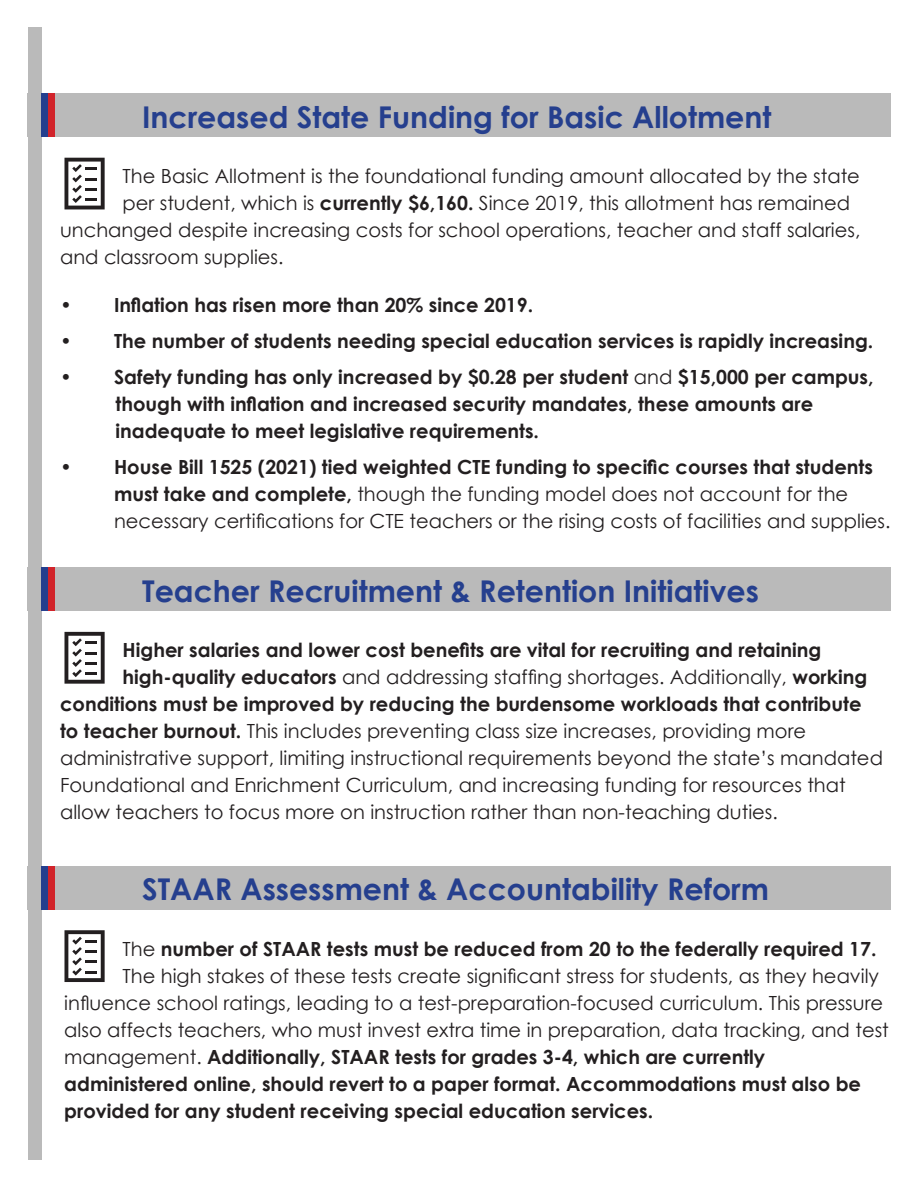
<style>
.page{position:relative;width:918px;height:1188px;background:#fff}
.page>*{position:absolute;margin:0;border:0;box-sizing:border-box;transform-origin:0 0}
.t1{font:700 30px "Century Gothic";color:#253f8e}
.t2{font:19.5px/27px "Century Gothic";color:#231f20}
.t3{font:700 19.5px/27px "Century Gothic";color:#231f20}
.s1{font-weight:700}
.s2{font-weight:400}
</style>
<div class="page">
<div style="left:28px;top:94px;width:863px;height:43px;background:#bababa"></div>
<div style="left:28px;top:28px;width:13px;height:1132px;background:#bababa"></div>
<div style="left:41px;top:94px;width:7px;height:43px;background:#253f8e"></div>
<div style="left:48px;top:94px;width:7px;height:43px;background:#d1232a"></div>
<div style="left:28px;top:568px;width:863px;height:43px;background:#bababa"></div>
<div style="left:41px;top:568px;width:7px;height:43px;background:#253f8e"></div>
<div style="left:48px;top:568px;width:7px;height:43px;background:#d1232a"></div>
<div style="left:28px;top:866px;width:863px;height:43px;background:#bababa"></div>
<div style="left:41px;top:866px;width:7px;height:43px;background:#253f8e"></div>
<div style="left:48px;top:866px;width:7px;height:43px;background:#d1232a"></div>
<svg style="left:64px;top:158px;width:41px;height:51px"></svg>
<svg style="left:64px;top:632px;width:41px;height:52px"></svg>
<svg style="left:64px;top:930px;width:41px;height:52px"></svg>
<h1 class="t1" style="left:142px;top:94px;width:631px">Increased State Funding for Basic Allotment</h1>
<p class="t2" style="left:123px;top:162px;width:739px">The Basic Allotment is the foundational funding amount allocated by the state</p>
<p class="t2" style="left:123px;top:189px;width:729px">per student, which is <span class="s1">currently $6,160.</span> Since 2019, this allotment has remained</p>
<p class="t2" style="left:60px;top:216px;width:802px">unchanged despite increasing costs for school operations, teacher and staff salaries,</p>
<p class="t2" style="left:60px;top:243px;width:225px">and classroom supplies.</p>
<p class="t3" style="left:60px;top:290px;width:475px"><span class="s2">•</span> Inflation has risen more than 20% since 2019.</p>
<p class="t3" style="left:60px;top:326px;width:815px">• The number of students needing special education services is rapidly increasing.</p>
<p class="t3" style="left:116px;top:362px;width:760px;text-indent:-55px">• Safety funding has only increased by $0.28 per student <span class="s2">and</span> $15,000 per campus, though with inflation and increased security mandates, these amounts are inadequate to meet legislative requirements.</p>
<p class="t2" style="left:114px;top:453px;width:778px;text-indent:-54px">• <span class="s1">House Bill 1525 (2021) tied weighted CTE funding to specific courses that students must take and complete,</span> though the funding model does not account for the necessary certifications for CTE teachers or the rising costs of facilities and supplies.</p>
<h1 class="t1" style="left:142px;top:568px;width:618px">Teacher Recruitment &amp; Retention Initiatives</h1>
<p class="t3" style="left:123px;top:636px;width:700px">Higher salaries and lower cost benefits are vital for recruiting and retaining</p>
<p class="t2" style="left:123px;top:663px;width:746px"><span class="s1">high-quality educators</span> and addressing staffing shortages. Additionally, <span class="s1">working</span></p>
<p class="t3" style="left:60px;top:690px;width:803px">conditions must be improved by reducing the burdensome workloads that contribute</p>
<p class="t2" style="left:60px;top:717px;width:748px"><span class="s1">to teacher burnout.</span> This includes preventing class size increases, providing more</p>
<p class="t2" style="left:60px;top:744px;width:824px">administrative support, limiting instructional requirements beyond the state’s mandated</p>
<p class="t2" style="left:60px;top:771px;width:787px">Foundational and Enrichment Curriculum, and increasing funding for resources that</p>
<p class="t2" style="left:60px;top:798px;width:719px">allow teachers to focus more on instruction rather than non-teaching duties.</p>
<h1 class="t1" style="left:142px;top:866px;width:629px">STAAR Assessment &amp; Accountability Reform</h1>
<p class="t3" style="left:123px;top:934px;width:755px"><span class="s2">The</span> number of STAAR tests must be reduced from 20 to the federally required 17.</p>
<p class="t2" style="left:123px;top:962px;width:758px">The high stakes of these tests create significant stress for students, as they heavily</p>
<p class="t2" style="left:64px;top:989px;width:820px">influence school ratings, leading to a test-preparation-focused curriculum. This pressure</p>
<p class="t2" style="left:64px;top:1016px;width:826px">also affects teachers, who must invest extra time in preparation, data tracking, and test</p>
<p class="t3" style="left:64px;top:1042px;width:702px"><span class="s2">management.</span> Additionally, STAAR tests for grades 3-4, which are currently</p>
<p class="t3" style="left:64px;top:1069px;width:798px">administered online, should revert to a paper format. Accommodations must also be</p>
<p class="t3" style="left:64px;top:1096px;width:590px">provided for any student receiving special education services.</p>
</div>
